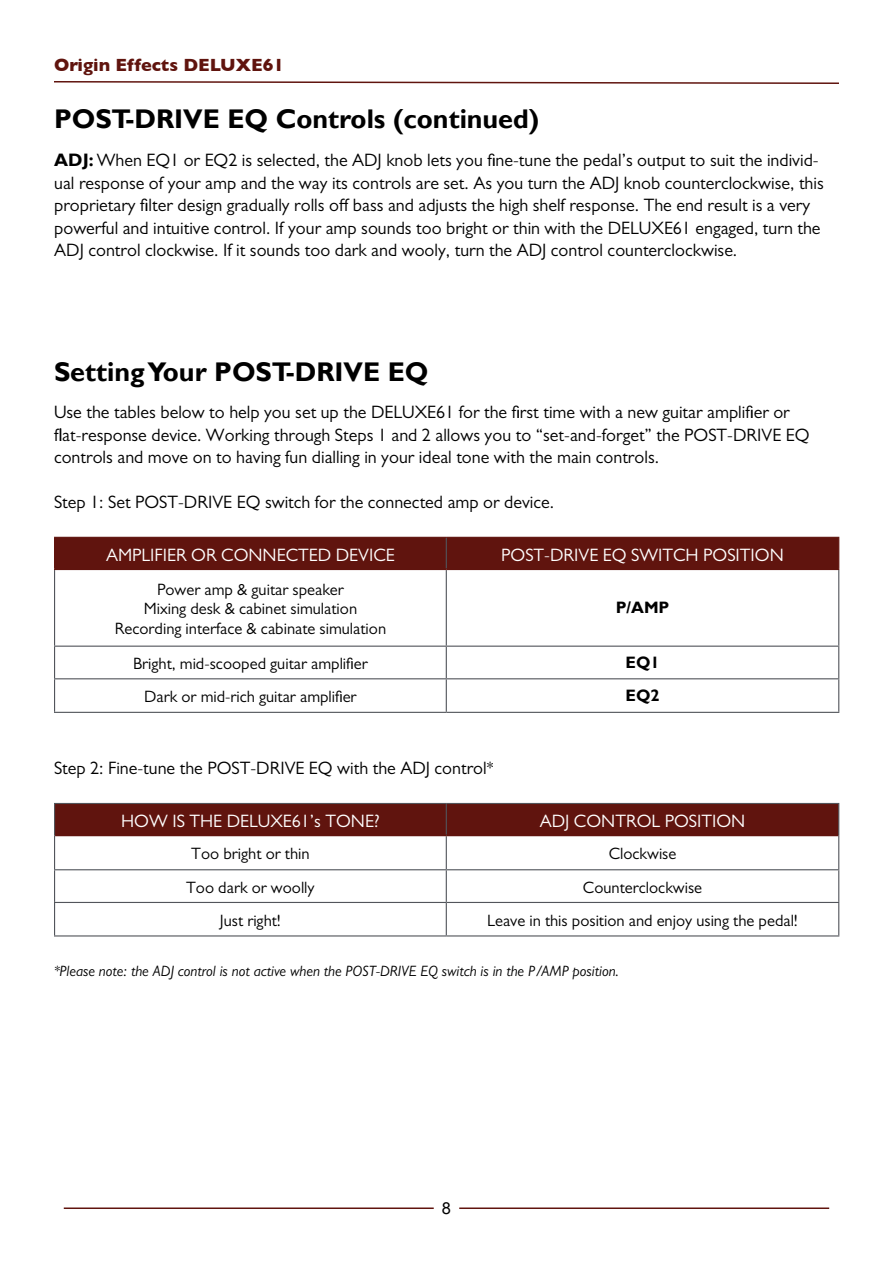
<style>
.page{position:relative;width:893px;height:1263px;background:#fff}
.page>*{position:absolute;margin:0;border:0;box-sizing:border-box;transform-origin:0 0}
.t1{font:700 27px "Gill Sans";color:#000}
.t2{font:18px/22.5px "Gill Sans";color:#000}
.t3{font:18px "Gill Sans";color:#fff}
.t4{font:700 18px "Gill Sans";color:#60140e}
.t5{font:16.5px/19.8px "Gill Sans";color:#000;text-align:center}
.t6{font:700 16.5px "Gill Sans";color:#000}
.t7{font:16.5px "Arial";color:#000}
.t8{font:italic 15px "Gill Sans";color:#000}
.s1{font-weight:700}
</style>
<div class="page">
<hr style="left:64px;top:1207px;width:370px;height:2px;background:#60140e">
<hr style="left:459px;top:1207px;width:370px;height:2px;background:#60140e">
<svg style="left:54px;top:81px;width:785px;height:3px"></svg>
<div style="left:55px;top:538px;width:783px;height:31px;background:#60140e"></div>
<hr style="left:446px;top:538px;width:1px;height:31px;background:#52555b">
<hr style="left:54px;top:570px;width:1px;height:76px;background:#52555b">
<hr style="left:446px;top:570px;width:1px;height:76px;background:#52555b">
<hr style="left:838px;top:570px;width:1px;height:76px;background:#52555b">
<hr style="left:54px;top:646px;width:392px;height:1px;background:#52555b">
<hr style="left:54px;top:647px;width:1px;height:31px;background:#52555b">
<hr style="left:446px;top:646px;width:393px;height:1px;background:#52555b">
<hr style="left:446px;top:647px;width:1px;height:31px;background:#52555b">
<hr style="left:838px;top:647px;width:1px;height:31px;background:#52555b">
<hr style="left:54px;top:678px;width:392px;height:1px;background:#52555b">
<hr style="left:54px;top:679px;width:1px;height:33px;background:#52555b">
<hr style="left:446px;top:678px;width:393px;height:1px;background:#52555b">
<hr style="left:446px;top:679px;width:1px;height:33px;background:#52555b">
<hr style="left:838px;top:679px;width:1px;height:33px;background:#52555b">
<hr style="left:54px;top:712px;width:392px;height:1px;background:#52555b">
<hr style="left:446px;top:712px;width:393px;height:1px;background:#52555b">
<hr style="left:54px;top:537px;width:392px;height:1px;background:#60140e">
<hr style="left:54px;top:538px;width:1px;height:31px;background:#60140e">
<hr style="left:446px;top:537px;width:393px;height:1px;background:#60140e">
<hr style="left:838px;top:538px;width:1px;height:31px;background:#60140e">
<hr style="left:54px;top:569px;width:392px;height:1px;background:#60140e">
<hr style="left:446px;top:569px;width:393px;height:1px;background:#60140e">
<div style="left:55px;top:804px;width:783px;height:31px;background:#60140e"></div>
<hr style="left:446px;top:804px;width:1px;height:31px;background:#52555b">
<hr style="left:54px;top:835px;width:1px;height:34px;background:#52555b">
<hr style="left:446px;top:836px;width:1px;height:33px;background:#52555b">
<hr style="left:838px;top:835px;width:1px;height:34px;background:#52555b">
<hr style="left:54px;top:869px;width:392px;height:1px;background:#52555b">
<hr style="left:54px;top:870px;width:1px;height:32px;background:#52555b">
<hr style="left:446px;top:869px;width:393px;height:1px;background:#52555b">
<hr style="left:446px;top:870px;width:1px;height:32px;background:#52555b">
<hr style="left:838px;top:870px;width:1px;height:32px;background:#52555b">
<hr style="left:54px;top:902px;width:392px;height:1px;background:#52555b">
<hr style="left:54px;top:903px;width:1px;height:32px;background:#52555b">
<hr style="left:446px;top:902px;width:393px;height:1px;background:#52555b">
<hr style="left:446px;top:903px;width:1px;height:32px;background:#52555b">
<hr style="left:838px;top:903px;width:1px;height:32px;background:#52555b">
<hr style="left:54px;top:935px;width:392px;height:1px;background:#52555b">
<hr style="left:446px;top:935px;width:393px;height:1px;background:#52555b">
<hr style="left:54px;top:803px;width:392px;height:1px;background:#52555b">
<hr style="left:54px;top:804px;width:1px;height:31px;background:#52555b">
<hr style="left:446px;top:803px;width:393px;height:1px;background:#52555b">
<hr style="left:838px;top:804px;width:1px;height:31px;background:#52555b">
<hr style="left:55px;top:835px;width:391px;height:1px;background:#60140e">
<hr style="left:446px;top:835px;width:392px;height:1px;background:#60140e">
<p class="t4" style="left:54px;top:57px;width:232px">Origin Effects DELUXE61</p>
<h1 class="t1" style="left:54px;top:108px;width:487px">POST-DRIVE EQ Controls (continued)</h1>
<p class="t2" style="left:54px;top:149px;width:771px"><span class="s1">ADJ:</span> When EQ1 or EQ2 is selected, the ADJ knob lets you fine-tune the pedal’s output to suit the individ&shy;ual response of your amp and the way its controls are set. As you turn the ADJ knob counterclockwise, this proprietary filter design gradually rolls off bass and adjusts the high shelf response. The end result is a very powerful and intuitive control. If your amp sounds too bright or thin with the DELUXE61 engaged, turn the ADJ control clockwise. If it sounds too dark and wooly, turn the ADJ control counterclockwise.</p>
<h1 class="t1" style="left:54px;top:361px;width:376px">Setting Your POST-DRIVE EQ</h1>
<p class="t2" style="left:54px;top:401px;width:757px">Use the tables below to help you set up the DELUXE61 for the first time with a new guitar amplifier or flat-response device. Working through Steps 1 and 2 allows you to “set-and-forget” the POST-DRIVE EQ controls and move on to having fun dialling in your ideal tone with the main controls.</p>
<p class="t2" style="left:54px;top:491px;width:502px">Step 1: Set POST-DRIVE EQ switch for the connected amp or device.</p>
<p class="t3" style="left:106px;top:544px;width:290px">AMPLIFIER OR CONNECTED DEVICE</p>
<p class="t3" style="left:501px;top:548px;width:284px">POST-DRIVE EQ SWITCH POSITION</p>
<p class="t5" style="left:115px;top:581px;width:273px">Power amp &amp; guitar speaker<br>Mixing desk &amp; cabinet simulation<br>Recording interface &amp; cabinate simulation</p>
<p class="t6" style="left:616px;top:601px;width:55px">P/AMP</p>
<p class="t5" style="left:133px;top:653px;width:236px">Bright, mid-scooped guitar amplifier</p>
<p class="t6" style="left:625px;top:656px;width:36px">EQ1</p>
<p class="t5" style="left:144px;top:687px;width:214px">Dark or mid-rich guitar amplifier</p>
<p class="t6" style="left:625px;top:689px;width:36px">EQ2</p>
<p class="t2" style="left:54px;top:757px;width:441px">Step 2: Fine-tune the POST-DRIVE EQ with the ADJ control*</p>
<p class="t3" style="left:121px;top:810px;width:260px">HOW IS THE DELUXE61’s TONE?</p>
<p class="t3" style="left:540px;top:810px;width:207px">ADJ CONTROL POSITION</p>
<p class="t5" style="left:191px;top:845px;width:120px">Too bright or thin</p>
<p class="t5" style="left:609px;top:845px;width:69px">Clockwise</p>
<p class="t5" style="left:186px;top:879px;width:130px">Too dark or woolly</p>
<p class="t5" style="left:583px;top:879px;width:121px">Counterclockwise</p>
<p class="t5" style="left:220px;top:910px;width:63px">Just right!</p>
<p class="t5" style="left:487px;top:910px;width:312px">Leave in this position and enjoy using the pedal!</p>
<p class="t8" style="left:54px;top:965px;width:567px">*Please note: the ADJ control is not active when the POST-DRIVE EQ switch is in the P/AMP position.</p>
<p class="t7" style="left:442px;top:1202px;width:11px">8</p>
</div>
